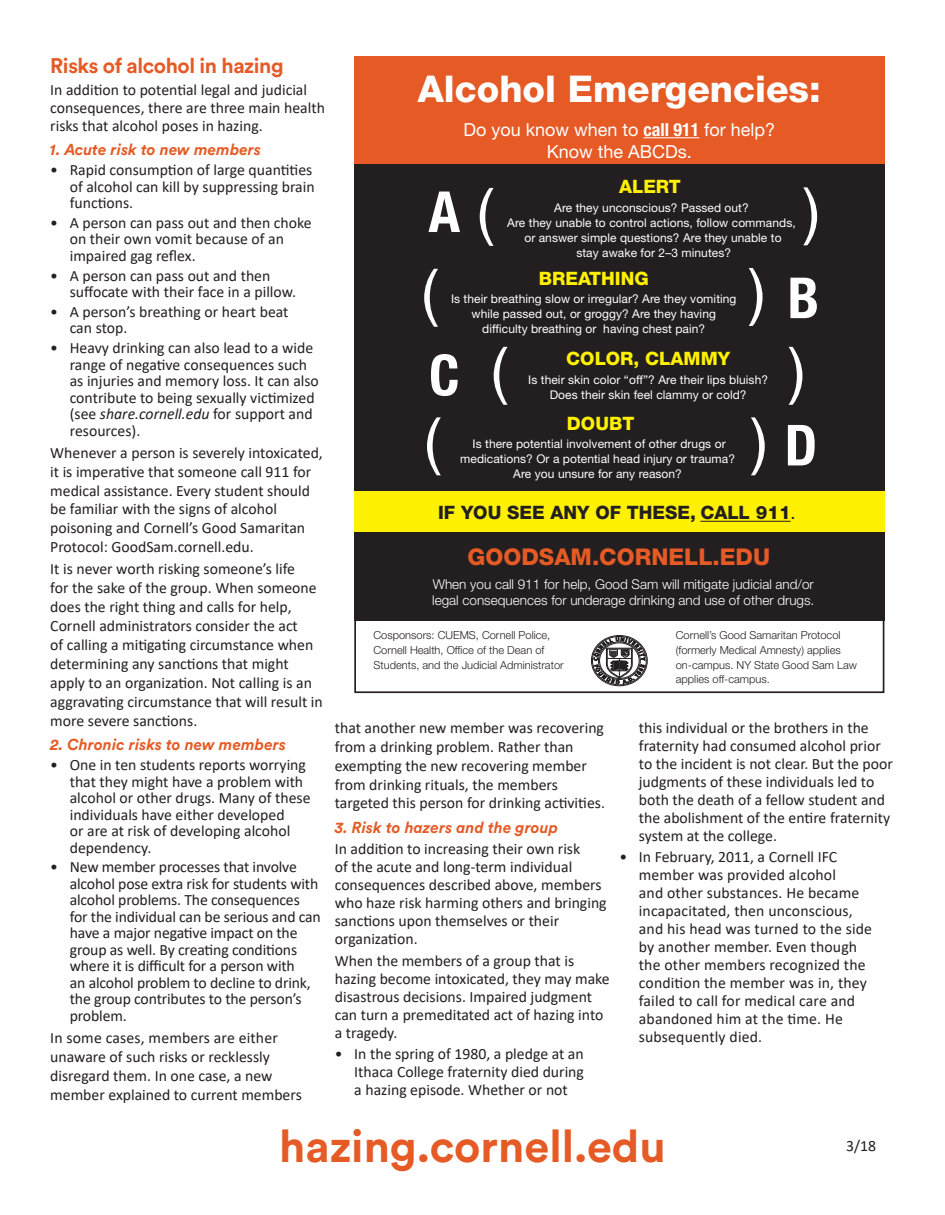
<style>
.page{position:relative;width:945px;height:1215px;background:#fff}
.page>*{position:absolute;margin:0;border:0;box-sizing:border-box;transform-origin:0 0}
.t1{font:62.4px/70.5px "Helvetica Neue LT Std";color:#fff;text-align:center}
.t2{font:700 condensed 56.7px "Helvetica Neue LT Std";color:#fff}
.t3{font:700 45px "Circular Std";color:#e55a25}
.t4{font:800 36.9px "Helvetica Neue LT Std";color:#fff}
.t5{font:800 23.1px "Helvetica Neue LT Std";color:#e55a25}
.Header-_Circular_14{font:700 21px "Circular Std";letter-spacing:-.02em;color:#e55a25}
.t6{font:800 18.45px "Helvetica Neue LT Std";color:#fff101}
.t7{font:800 18.45px "Helvetica Neue LT Std";color:#231f20}
.t8{font:18px/21.6px "Helvetica Neue LT Std";color:#fff;text-align:center}
.Bulleted_text_Calibr{font:15.75px/16.5px "Calibri";color:#231f20}
.Body_copy-Calibri_10{font:15.75px/18px "Calibri";color:#231f20}
.Body_copy-Calibri_10-2{font:italic 700 15.75px "Circular Std";color:#e55a25}
.t9{font:300 13.5px/16.2px "Helvetica Neue LT Std";color:#fff}
.t10{font:12px/15px "Helvetica Neue LT Std";letter-spacing:.005em;color:#fff;text-align:center}
.t11{font:300 11.1px/14.7px "Helvetica Neue LT Std";color:#231f20}
.s1{font-style:italic}
.s2{font-weight:700;font-stretch:condensed}
.s3{font-weight:400;font-stretch:normal;font-size:62.4px}
.s4{font-weight:700;font-stretch:condensed;font-size:56.7px}
.s5{font-weight:400}
</style>
<div class="page">
<div style="left:354px;top:164px;width:530px;height:457px;background:#231f20"></div>
<div style="left:354px;top:56px;width:530px;height:108px;background:#e55a25"></div>
<hr style="left:643px;top:137px;width:56px;height:1px;background:#fff">
<svg style="left:591px;top:635px;width:57px;height:51px"></svg>
<div style="left:354px;top:491px;width:530px;height:41px;background:#fff101"></div>
<hr style="left:700px;top:521px;width:91px;height:1px;background:#231f20">
<div style="left:354px;top:618px;width:530px;height:75px;border:2px solid #231f20"></div>
<p class="Header-_Circular_14" style="left:50px;top:52px;width:235px">Risks of alcohol in hazing</p>
<p class="Body_copy-Calibri_10" style="left:50px;top:80px;width:276px">In addition to potential legal and judicial consequences, there are three main health risks that alcohol poses in hazing.</p>
<p class="Body_copy-Calibri_10-2" style="left:50px;top:140px;width:212px">1. Acute risk to new members</p>
<p class="Bulleted_text_Calibr" style="left:70px;top:161px;width:246px;text-indent:-20px">• Rapid consumption of large quantities of alcohol can kill by suppressing brain functions.</p>
<p class="Bulleted_text_Calibr" style="left:70px;top:214px;width:243px;text-indent:-20px">• A person can pass out and then choke on their own vomit because of an impaired gag reflex.</p>
<p class="Bulleted_text_Calibr" style="left:70px;top:267px;width:228px;text-indent:-20px">• A person can pass out and then suffocate with their face in a pillow.</p>
<p class="Bulleted_text_Calibr" style="left:70px;top:303px;width:220px;text-indent:-20px">• A person’s breathing or heart beat can stop.</p>
<p class="Bulleted_text_Calibr" style="left:70px;top:339px;width:251px;text-indent:-20px">• Heavy drinking can also lead to a wide range of negative consequences such as injuries and memory loss. It can also contribute to being sexually victimized (see <span class="s1">share.cornell.edu</span> for support and resources).</p>
<p class="Bulleted_text_Calibr" style="left:50px;top:443px;width:274px;line-height:18.9px">Whenever a person is severely intoxicated, it is imperative that someone call 911 for medical assistance. Every student should be familiar with the signs of alcohol poisoning and Cornell’s Good Samaritan Protocol: GoodSam.cornell.edu.</p>
<p class="Bulleted_text_Calibr" style="left:50px;top:559px;width:274px;line-height:18.9px">It is never worth risking someone’s life<br>for the sake of the group. When someone does the right thing and calls for help, Cornell administrators consider the act<br>of calling a mitigating circumstance when determining any sanctions that might apply to an organization. Not calling is an aggravating circumstance that will result in more severe sanctions.</p>
<p class="Body_copy-Calibri_10-2" style="left:50px;top:735px;width:237px">2. Chronic risks to new members</p>
<p class="Bulleted_text_Calibr" style="left:70px;top:756px;width:242px;text-indent:-20px">• One in ten students reports worrying that they might have a problem with alcohol or other drugs. Many of these individuals have either developed<br>or are at risk of developing alcohol dependency.</p>
<p class="Bulleted_text_Calibr" style="left:70px;top:858px;width:253px;text-indent:-20px">• New member processes that involve alcohol pose extra risk for students with alcohol problems. The consequences for the individual can be serious and can have a major negative impact on the group as well. By creating conditions where it is difficult for a person with<br>an alcohol problem to decline to drink, the group contributes to the person’s problem.</p>
<p class="Bulleted_text_Calibr" style="left:50px;top:1028px;width:253px;line-height:18.9px">In some cases, members are either unaware of such risks or recklessly disregard them. In one case, a new member explained to current members</p>
<h3 class="t4" style="left:418px;top:67px;width:404px">Alcohol Emergencies:</h3>
<p class="t8" style="left:463px;top:119px;width:313px">Do you know when to <span class="s2">call 911</span> for help?<br>Know the ABCDs.</p>
<p class="t6" style="left:619px;top:176px;width:63px">ALERT</p>
<p class="t10" style="left:507px;top:200px;width:290px">Are they unconscious? Passed out?<br>Are they unable to control actions, follow commands, or answer simple questions? Are they unable to<br>stay awake for 2–3 minutes?</p>
<p class="t6" style="left:539px;top:267px;width:112px">BREATHING</p>
<p class="t10" style="left:451px;top:292px;width:287px">Is their breathing slow or irregular? Are they vomiting while passed out, or groggy? Are they having difficulty breathing or having chest pain?</p>
<p class="t6" style="left:566px;top:348px;width:165px">COLOR, CLAMMY</p>
<p class="t10" style="left:528px;top:372px;width:241px">Is their skin color “off”? Are their lips bluish?<br>Does their skin feel clammy or cold?</p>
<p class="t6" style="left:567px;top:412px;width:69px">DOUBT</p>
<p class="t10" style="left:460px;top:436px;width:276px">Is there potential involvement of other drugs or medications? Or a potential head injury or trauma?<br>Are you unsure for any reason?</p>
<h1 class="t1" style="left:804px;top:175px;width:18px">)</h1>
<h2 class="t2" style="left:429px;top:178px;width:66px">A <span class="s3">(</span></h2>
<h1 class="t1" style="left:421px;top:256px;width:18px">(</h1>
<h1 class="t1" style="left:749px;top:255px;width:18px">)</h1>
<h2 class="t2" style="left:788px;top:264px;width:33px">B</h2>
<h2 class="t2" style="left:429px;top:341px;width:32px">C</h2>
<h1 class="t1" style="left:752px;top:334px;width:67px">)<br>) <span class="s4">D</span></h1>
<h1 class="t1" style="left:491px;top:334px;width:18px">(</h1>
<h1 class="t1" style="left:424px;top:405px;width:18px">(</h1>
<p class="t7" style="left:438px;top:502px;width:359px">IF YOU SEE ANY OF THESE, CALL 911<span class="s5">.</span></p>
<h3 class="t5" style="left:468px;top:543px;width:304px">GOODSAM.CORNELL.EDU</h3>
<p class="t9" style="left:432px;top:576px;width:384px">When you call 911 for help, Good Sam will mitigate judicial and/or legal consequences for underage drinking and use of other drugs.</p>
<p class="t11" style="left:374px;top:628px;width:192px">Cosponsors: CUEMS, Cornell Police,<br>Cornell Health, Office of the Dean of<br>Students, and the Judicial Administrator</p>
<p class="t11" style="left:676px;top:628px;width:183px">Cornell’s Good Samaritan Protocol (formerly Medical Amnesty) applies on-campus. NY State Good Sam Law applies off-campus.</p>
<p class="Bulleted_text_Calibr" style="left:639px;top:718px;width:256px;line-height:18px">this individual or the brothers in the fraternity had consumed alcohol prior to the incident is not clear. But the poor judgments of these individuals led to both the death of a fellow student and the abolishment of the entire fraternity system at the college.</p>
<p class="Bulleted_text_Calibr" style="left:639px;top:847px;width:235px;line-height:18px;text-indent:-20px">• In February, 2011, a Cornell IFC member was provided alcohol<br>and other substances. He became incapacitated, then unconscious, and his head was turned to the side by another member. Even though the other members recognized the condition the member was in, they failed to call for medical care and abandoned him at the time. He subsequently died.</p>
<p class="Bulleted_text_Calibr" style="left:335px;top:718px;width:272px;line-height:18.9px">that another new member was recovering from a drinking problem. Rather than exempting the new recovering member from drinking rituals, the members targeted this person for drinking activities.</p>
<p class="Body_copy-Calibri_10-2" style="left:335px;top:818px;width:225px">3. Risk to hazers and the group</p>
<p class="Body_copy-Calibri_10" style="left:335px;top:840px;width:273px">In addition to increasing their own risk<br>of the acute and long-term individual consequences described above, members who haze risk harming others and bringing sanctions upon themselves or their organization.</p>
<p class="Body_copy-Calibri_10" style="left:335px;top:951px;width:276px">When the members of a group that is hazing become intoxicated, they may make disastrous decisions. Impaired judgment can turn a premeditated act of hazing into a tragedy.</p>
<p class="Bulleted_text_Calibr" style="left:354px;top:1044px;width:231px;line-height:18px;text-align:justify;text-indent:-20px">• In the spring of 1980, a pledge at an Ithaca College fraternity died during a hazing episode. Whether or not</p>
<p class="t3" style="left:279px;top:1117px;width:388px">hazing.cornell.edu</p>
<p class="Body_copy-Calibri_10" style="left:846px;top:1136px;width:32px">3/18</p>
</div>
